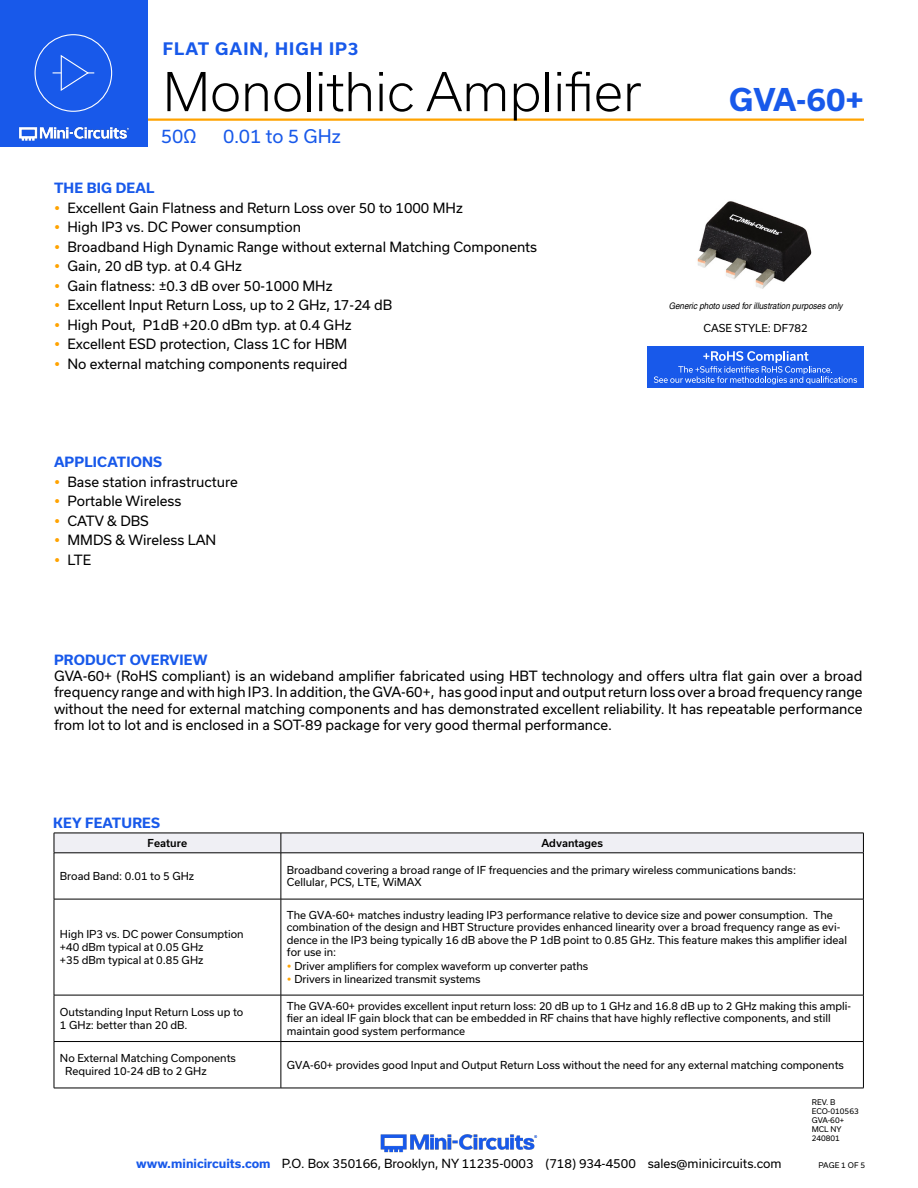
<style>
.page{position:relative;width:918px;height:1188px;background:#fff}
.page>*{position:absolute;margin:0;border:0;box-sizing:border-box;transform-origin:0 0}
.t1{font:300 51px "Usual";color:#000}
.t2{font:700 30px "Usual";color:#1859ea}
.t3{font:18px "Usual";color:#1859ea}
.t4{font:700 16.5px "Usual";letter-spacing:.065em;color:#1859ea}
.Regular_Copy{font:13.5px/16.2px "Usual";color:#000;text-align:justify}
.Blue_Headers{font:700 13.5px "Usual";letter-spacing:.015em;color:#1859ea}
.t5{font:12px "Usual";color:#000}
.Table_Body_Left_Justified{font:10.5px/12.6px "Usual";color:#000}
.Table_Header_Center{font:500 10.5px "Usual";color:#000}
.Case_style_text{font:10.5px "Usual";color:#000}
.t6{font:italic 9px "Helvetica";color:#000;scale:.9 1}
.Revision{font:7.5px "Usual";color:#000}
.s1{font-weight:700;color:#1859ea}
</style>
<div class="page">
<hr style="left:129px;top:118px;width:735px;height:3px;background:#ffa300">
<div style="left:0;top:0;width:147px;height:147px;background:#1859ea"></div>
<hr style="left:917px;top:0;width:1px;height:147px;background:#1859ea">
<img style="left:19px;top:126px;width:110px;height:15px">
<div style="left:35px;top:34px;width:77px;height:78px;border:1px solid #fff;border-radius:50%"></div>
<svg style="left:53px;top:55px;width:41px;height:36px"></svg>
<img style="left:380px;top:1134px;width:158px;height:19px">
<svg style="left:54px;top:833px;width:810px;height:20px"></svg>
<hr style="left:54px;top:853px;width:227px;height:1px;background:#000">
<hr style="left:54px;top:853px;width:1px;height:46px;background:#000">
<hr style="left:281px;top:853px;width:583px;height:1px;background:#000">
<hr style="left:281px;top:853px;width:1px;height:46px;background:#000">
<hr style="left:863px;top:853px;width:1px;height:46px;background:#000">
<hr style="left:54px;top:899px;width:227px;height:1px;background:#000">
<hr style="left:54px;top:899px;width:1px;height:96px;background:#000">
<hr style="left:281px;top:899px;width:583px;height:1px;background:#000">
<hr style="left:281px;top:899px;width:1px;height:96px;background:#000">
<hr style="left:863px;top:899px;width:1px;height:96px;background:#000">
<hr style="left:54px;top:995px;width:227px;height:1px;background:#000">
<hr style="left:54px;top:995px;width:1px;height:46px;background:#000">
<hr style="left:281px;top:995px;width:583px;height:1px;background:#000">
<hr style="left:281px;top:995px;width:1px;height:46px;background:#000">
<hr style="left:863px;top:995px;width:1px;height:46px;background:#000">
<hr style="left:54px;top:1041px;width:227px;height:1px;background:#000">
<hr style="left:54px;top:1042px;width:1px;height:46px;background:#000">
<hr style="left:281px;top:1041px;width:583px;height:1px;background:#000">
<hr style="left:281px;top:1042px;width:1px;height:46px;background:#000">
<hr style="left:863px;top:1042px;width:1px;height:46px;background:#000">
<hr style="left:54px;top:1088px;width:227px;height:1px;background:#000">
<hr style="left:281px;top:1088px;width:583px;height:1px;background:#000">
<img style="left:697px;top:201px;width:115px;height:88px">
<div style="left:648px;top:346px;width:216px;height:42px;background:#1859ea"></div>
<svg style="left:654px;top:351px;width:203px;height:33px"></svg>
<h3 class="t4" style="left:163px;top:40px;width:197px">FLAT GAIN, HIGH IP3</h3>
<h1 class="t1" style="left:163px;top:63px;width:480px">Monolithic Amplifier</h1>
<h3 class="t3" style="left:161px;top:125px;width:37px">50Ω</h3>
<h3 class="t3" style="left:223px;top:125px;width:119px">0.01 to 5 GHz</h3>
<p class="Blue_Headers" style="left:54px;top:180px;width:102px">THE BIG DEAL</p>
<p class="Regular_Copy" style="left:68px;top:199px;width:397px">Excellent Gain Flatness and Return Loss over 50 to 1000 MHz</p>
<p class="Regular_Copy" style="left:68px;top:219px;width:235px">High IP3 vs. DC Power consumption</p>
<p class="Regular_Copy" style="left:68px;top:238px;width:471px">Broadband High Dynamic Range without external Matching Components</p>
<p class="Regular_Copy" style="left:68px;top:258px;width:176px">Gain, 20 dB typ. at 0.4 GHz</p>
<p class="Regular_Copy" style="left:68px;top:277px;width:267px">Gain flatness: ±0.3 dB over 50-1000 MHz</p>
<p class="Regular_Copy" style="left:68px;top:297px;width:326px">Excellent Input Return Loss, up to 2 GHz, 17-24 dB</p>
<p class="Regular_Copy" style="left:68px;top:316px;width:286px">High Pout, P1dB +20.0 dBm typ. at 0.4 GHz</p>
<p class="Regular_Copy" style="left:68px;top:336px;width:281px">Excellent ESD protection, Class 1C for HBM</p>
<p class="Regular_Copy" style="left:68px;top:355px;width:282px">No external matching components required</p>
<h2 class="t2" style="left:729px;top:83px;width:136px">GVA-60+</h2>
<p class="t6" style="left:669px;top:300px;width:195px">Generic photo used for illustration purposes only</p>
<p class="Case_style_text" style="left:704px;top:322px;width:106px">CASE STYLE: DF782</p>
<p class="Blue_Headers" style="left:54px;top:454px;width:110px">APPLICATIONS</p>
<p class="Regular_Copy" style="left:68px;top:473px;width:172px">Base station infrastructure</p>
<p class="Regular_Copy" style="left:68px;top:493px;width:116px">Portable Wireless</p>
<p class="Regular_Copy" style="left:68px;top:512px;width:83px">CATV &amp; DBS</p>
<p class="Regular_Copy" style="left:68px;top:532px;width:150px">MMDS &amp; Wireless LAN</p>
<p class="Regular_Copy" style="left:68px;top:551px;width:25px">LTE</p>
<p class="Blue_Headers" style="left:54px;top:652px;width:155px">PRODUCT OVERVIEW</p>
<p class="Regular_Copy" style="left:54px;top:668px;width:810px">GVA-60+ (RoHS compliant) is an wideband amplifier fabricated using HBT technology and offers ultra flat gain over a broad frequency range and with high IP3. In addition, the GVA-60+, has good input and output return loss over a broad frequency range without the need for external matching components and has demonstrated excellent reliability. It has repeatable performance from lot to lot and is enclosed in a SOT-89 package for very good thermal performance.</p>
<p class="Blue_Headers" style="left:53px;top:815px;width:108px">KEY FEATURES</p>
<p class="Table_Header_Center" style="left:148px;top:837px;width:41px">Feature</p>
<p class="Table_Header_Center" style="left:541px;top:837px;width:63px">Advantages</p>
<p class="Table_Body_Left_Justified" style="left:60px;top:870px;width:136px">Broad Band: 0.01 to 5 GHz</p>
<p class="Table_Body_Left_Justified" style="left:287px;top:863px;width:511px">Broadband covering a broad range of IF frequencies and the primary wireless communications bands:</p>
<p class="Table_Body_Left_Justified" style="left:287px;top:876px;width:136px">Cellular, PCS, LTE, WiMAX</p>
<p class="Table_Body_Left_Justified" style="left:60px;top:928px;width:185px">High IP3 vs. DC power Consumption</p>
<p class="Table_Body_Left_Justified" style="left:60px;top:941px;width:145px">+40 dBm typical at 0.05 GHz</p>
<p class="Table_Body_Left_Justified" style="left:60px;top:953px;width:145px">+35 dBm typical at 0.85 GHz</p>
<p class="Table_Body_Left_Justified" style="left:60px;top:1006px;width:185px">Outstanding Input Return Loss up to</p>
<p class="Table_Body_Left_Justified" style="left:60px;top:1018px;width:129px">1 GHz: better than 20 dB.</p>
<p class="Table_Body_Left_Justified" style="left:60px;top:1052px;width:178px">No External Matching Components</p>
<p class="Table_Body_Left_Justified" style="left:65px;top:1065px;width:143px">Required 10-24 dB to 2 GHz</p>
<p class="Table_Body_Left_Justified" style="left:287px;top:908px;width:562px">The GVA-60+ matches industry leading IP3 performance relative to device size and power consumption. The combination of the design and HBT Structure provides enhanced linearity over a broad frequency range as evi&shy;dence in the IP3 being typically 16 dB above the P 1dB point to 0.85 GHz. This feature makes this amplifier ideal for use in:</p>
<p class="Table_Body_Left_Justified" style="left:294px;top:960px;width:295px">Driver amplifiers for complex waveform up converter paths</p>
<p class="Table_Body_Left_Justified" style="left:294px;top:973px;width:188px">Drivers in linearized transmit systems</p>
<p class="Table_Body_Left_Justified" style="left:287px;top:999px;width:566px">The GVA-60+ provides excellent input return loss: 20 dB up to 1 GHz and 16.8 dB up to 2 GHz making this ampli&shy;fier an ideal IF gain block that can be embedded in RF chains that have highly reflective components, and still maintain good system performance</p>
<p class="Table_Body_Left_Justified" style="left:287px;top:1058px;width:559px">GVA-60+ provides good Input and Output Return Loss without the need for any external matching components</p>
<p class="Revision" style="left:812px;top:1098px;width:25px">REV. B</p>
<p class="Revision" style="left:812px;top:1107px;width:48px">ECO-010563</p>
<p class="Revision" style="left:812px;top:1116px;width:34px">GVA-60+</p>
<p class="Revision" style="left:812px;top:1125px;width:31px">MCL NY</p>
<p class="Revision" style="left:812px;top:1134px;width:30px">240801</p>
<p class="t5" style="left:136px;top:1157px;width:647px"><span class="s1">www.minicircuits.com</span> P.O. Box 350166, Brooklyn, NY 11235-0003 (718) 934-4500 sales@minicircuits.com</p>
<p class="Revision" style="left:819px;top:1161px;width:48px">PAGE 1 OF 5</p>
</div>
